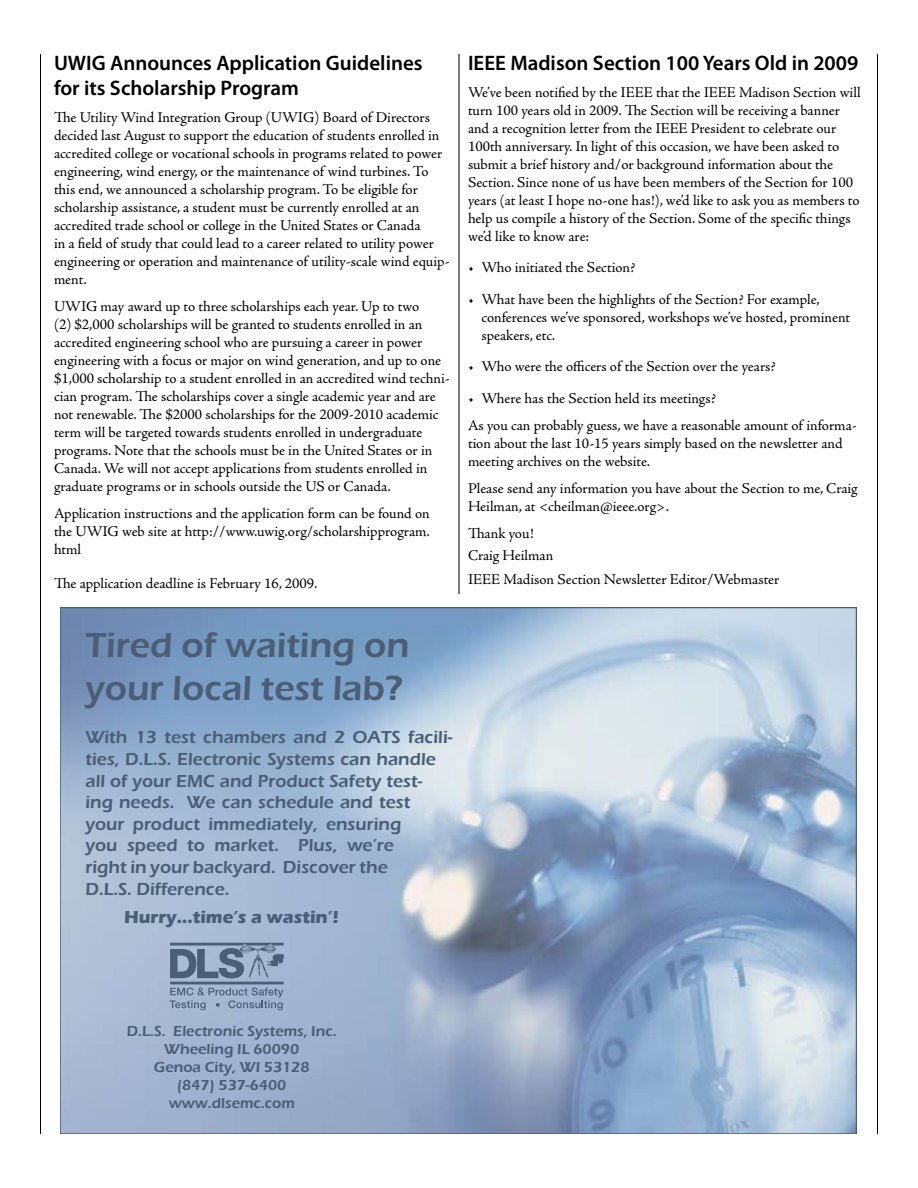
<style>
.page{position:relative;width:918px;height:1188px;background:#fff}
.page>*{position:absolute;margin:0;border:0;box-sizing:border-box;transform-origin:0 0}
.t1{font:600 36px/43.2px "Eras ITC";color:#4b5e76}
.t2{font:600 21px/25.2px "Myriad Pro";color:#000}
.t3{font:600 18px/21.6px "Eras ITC";color:#4b5e76}
.t4{font:700 18px "Eras ITC";color:#4b5e76}
.t5{font:15px/18px "Adobe Jenson Pro";letter-spacing:-.005em;color:#000}
.t6{font:600 15px/18px "Eras ITC";color:#4b5e76;text-align:center}
</style>
<div class="page">
<hr style="left:459px;top:54px;width:1px;height:540px;background:#000">
<hr style="left:40px;top:54px;width:1px;height:1080px;background:#000">
<hr style="left:877px;top:54px;width:1px;height:1080px;background:#000">
<img style="left:63px;top:611px;width:790px;height:520px">
<svg style="left:170px;top:943px;width:118px;height:67px;background:#8498b1"></svg>
<h2 class="t2" style="left:54px;top:50px;width:370px">UWIG Announces Application Guidelines for its Scholarship Program</h2>
<p class="t5" style="left:54px;top:109px;width:397px">The Utility Wind Integration Group (UWIG) Board of Directors decided last August to support the education of students enrolled in accredited college or vocational schools in programs related to power engineering, wind energy, or the maintenance of wind turbines. To this end, we announced a scholarship program. To be eligible for scholarship assistance, a student must be currently enrolled at an accredited trade school or college in the United States or Canada<br>in a field of study that could lead to a career related to utility power engineering or operation and maintenance of utility-scale wind equip&shy;ment.</p>
<p class="t5" style="left:54px;top:298px;width:397px">UWIG may award up to three scholarships each year. Up to two<br>(2) $2,000 scholarships will be granted to students enrolled in an accredited engineering school who are pursuing a career in power engineering with a focus or major on wind generation, and up to one $1,000 scholarship to a student enrolled in an accredited wind techni&shy;cian program. The scholarships cover a single academic year and are not renewable. The $2000 scholarships for the 2009-2010 academic term will be targeted towards students enrolled in undergraduate programs. Note that the schools must be in the United States or in Canada. We will not accept applications from students enrolled in graduate programs or in schools outside the US or Canada.</p>
<p class="t5" style="left:54px;top:505px;width:377px;text-align:justify">Application instructions and the application form can be found on the UWIG web site at http://www.uwig.org/scholarshipprogram. html</p>
<p class="t5" style="left:54px;top:575px;width:265px">The application deadline is February 16, 2009.</p>
<h2 class="t2" style="left:468px;top:50px;width:392px">IEEE Madison Section 100 Years Old in 2009</h2>
<p class="t5" style="left:468px;top:83px;width:394px">We’ve been notified by the IEEE that the IEEE Madison Section will turn 100 years old in 2009. The Section will be receiving a banner and a recognition letter from the IEEE President to celebrate our 100th anniversary. In light of this occasion, we have been asked to submit a brief history and/or background information about the Section. Since none of us have been members of the Section for 100 years (at least I hope no-one has!), we’d like to ask you as members to help us compile a history of the Section. Some of the specific things we’d like to know are:</p>
<p class="t5" style="left:468px;top:259px;width:169px">• Who initiated the Section?</p>
<p class="t5" style="left:482px;top:290px;width:370px;text-indent:-14px">• What have been the highlights of the Section? For example, conferences we’ve sponsored, workshops we’ve hosted, prominent speakers, etc.</p>
<p class="t5" style="left:468px;top:358px;width:309px">• Who were the officers of the Section over the years?</p>
<p class="t5" style="left:468px;top:385px;width:390px;line-height:27px">• Where has the Section held its meetings?<br>As you can probably guess, we have a reasonable amount of informa-</p>
<p class="t5" style="left:468px;top:434px;width:376px">tion about the last 10-15 years simply based on the newsletter and meeting archives on the website.</p>
<p class="t5" style="left:468px;top:479px;width:391px">Please send any information you have about the Section to me, Craig<br>Heilman, at &lt;cheilman@ieee.org&gt;.</p>
<p class="t5" style="left:468px;top:522px;width:87px;line-height:22.5px">Thank you!<br>Craig Heilman</p>
<p class="t5" style="left:468px;top:571px;width:313px">IEEE Madison Section Newsletter Editor/Webmaster</p>
<h1 class="t1" style="left:86px;top:626px;width:326px">Tired of waiting on your local test lab?</h1>
<p class="t3" style="left:85px;top:728px;width:369px">With 13 test chambers and 2 OATS facili&shy;ties, D.L.S. Electronic Systems can handle all of your EMC and Product Safety test&shy;ing needs. We can schedule and test your product immediately, ensuring<br>you speed to market. Plus, we’re<br>right in your backyard. Discover the<br>D.L.S. Difference.</p>
<p class="t4" style="left:124px;top:905px;width:216px">Hurry...time’s a wastin’!</p>
<p class="t6" style="left:127px;top:1023px;width:211px">D.L.S. Electronic Systems, Inc.<br>Wheeling IL 60090<br>Genoa City, WI 53128<br>(847) 537-6400 www.dlsemc.com</p>
</div>
